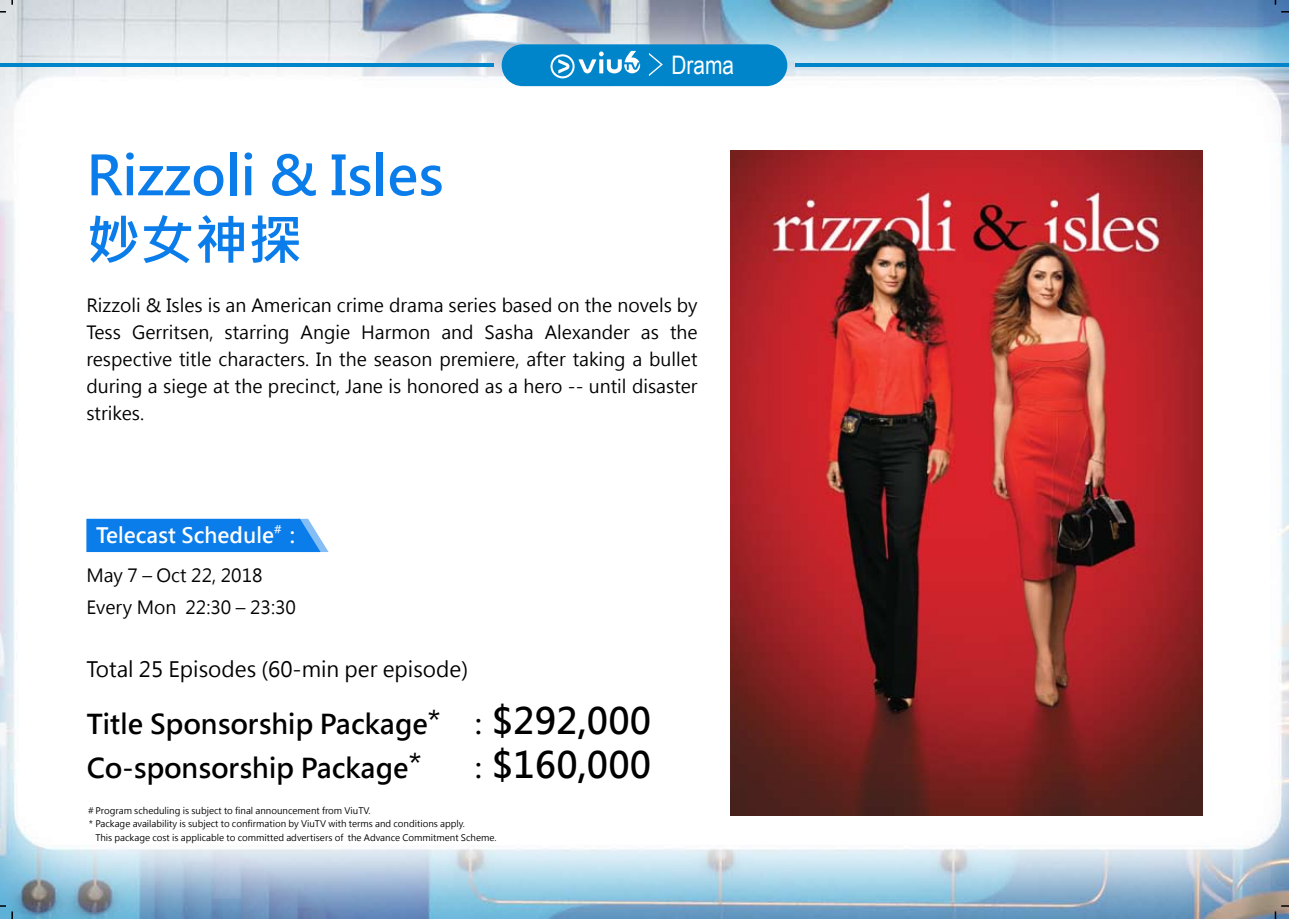
<style>
.page{position:relative;width:1289px;height:919px;background:#fff}
.page>*{position:absolute;margin:0;border:0;box-sizing:border-box;transform-origin:0 0}
.t1{font:700 54px/64.8px "Microsoft Jheng Hei";color:#0a7dea}
.t2{font:700 36px "Microsoft Jheng Hei";color:#000}
.t3{font:700 27px/43.2px "Microsoft Jheng Hei";color:#000}
.t4{font:25.5px "Arial Narrow";color:#fff}
.t5{font:21px "Microsoft Jheng Hei";color:#000}
.t6{font:700 21px "Microsoft Jheng Hei";color:#fff}
.t7{font:18px/27px "Microsoft Jheng Hei";color:#000;text-align:justify}
.t8{font:9px "Microsoft Jheng Hei";color:#000}
.s1{font-size:36px}
.s2{font-size:27px}
</style>
<div class="page">
<img style="left:0;top:0;width:1288px;height:918px">
<svg style="left:0;top:905px;width:13px;height:13px"></svg>
<svg style="left:1274px;top:905px;width:14px;height:13px"></svg>
<svg style="left:0;top:11px;width:6px;height:2px"></svg>
<svg style="left:1281px;top:11px;width:7px;height:2px"></svg>
<svg style="left:86px;top:518px;width:242px;height:34px;background:#1d87eb"></svg>
<hr style="left:0;top:63px;width:493px;height:4px;background:#0085cb">
<hr style="left:795px;top:63px;width:493px;height:4px;background:#0085cb">
<div style="left:501px;top:44px;width:286px;height:42px;background:#0085cb;border-radius:21px"></div>
<svg style="left:550px;top:51px;width:90px;height:27px"></svg>
<svg style="left:649px;top:53px;width:14px;height:23px"></svg>
<img style="left:730px;top:150px;width:471px;height:665px">
<p class="t4" style="left:671px;top:46px;width:64px">Drama</p>
<p class="t1" style="left:86px;top:143px;width:359px">Rizzoli &amp; Isles妙女神探</p>
<p class="t7" style="left:86px;top:292px;width:612px">Rizzoli &amp; Isles is an American crime drama series based on the novels by Tess Gerritsen, starring Angie Harmon and Sasha Alexander as the respective title characters. In the season premiere, after taking a bullet during a siege at the precinct, Jane is honored as a hero -- until disaster strikes.</p>
<p class="t6" style="left:96px;top:522px;width:208px">Telecast Schedule<sup>#</sup>：</p>
<p class="t7" style="left:86px;top:559px;width:211px;line-height:31.5px">May 7 – Oct 22, 2018<br>Every Mon 22:30 – 23:30</p>
<p class="t5" style="left:86px;top:655px;width:383px">Total 25 Episodes (60-min per episode)</p>
<p class="t3" style="left:87px;top:702px;width:566px">Title Sponsorship Package* ：<span class="s1">$292,000<br></span>Co-sponsorship Package*</p>
<p class="t2" style="left:465px;top:741px;width:188px"><span class="s2">：</span>$160,000</p>
<p class="t8" style="left:86px;top:804px;width:286px">＃Program scheduling is subject to final announcement from ViuTV.</p>
<p class="t8" style="left:86px;top:818px;width:380px">＊Package availability is subject to confirmation by ViuTV with terms and conditions apply.</p>
<p class="t8" style="left:95px;top:831px;width:402px">This package cost is applicable to committed advertisers of the Advance Commitment Scheme.</p>
</div>
